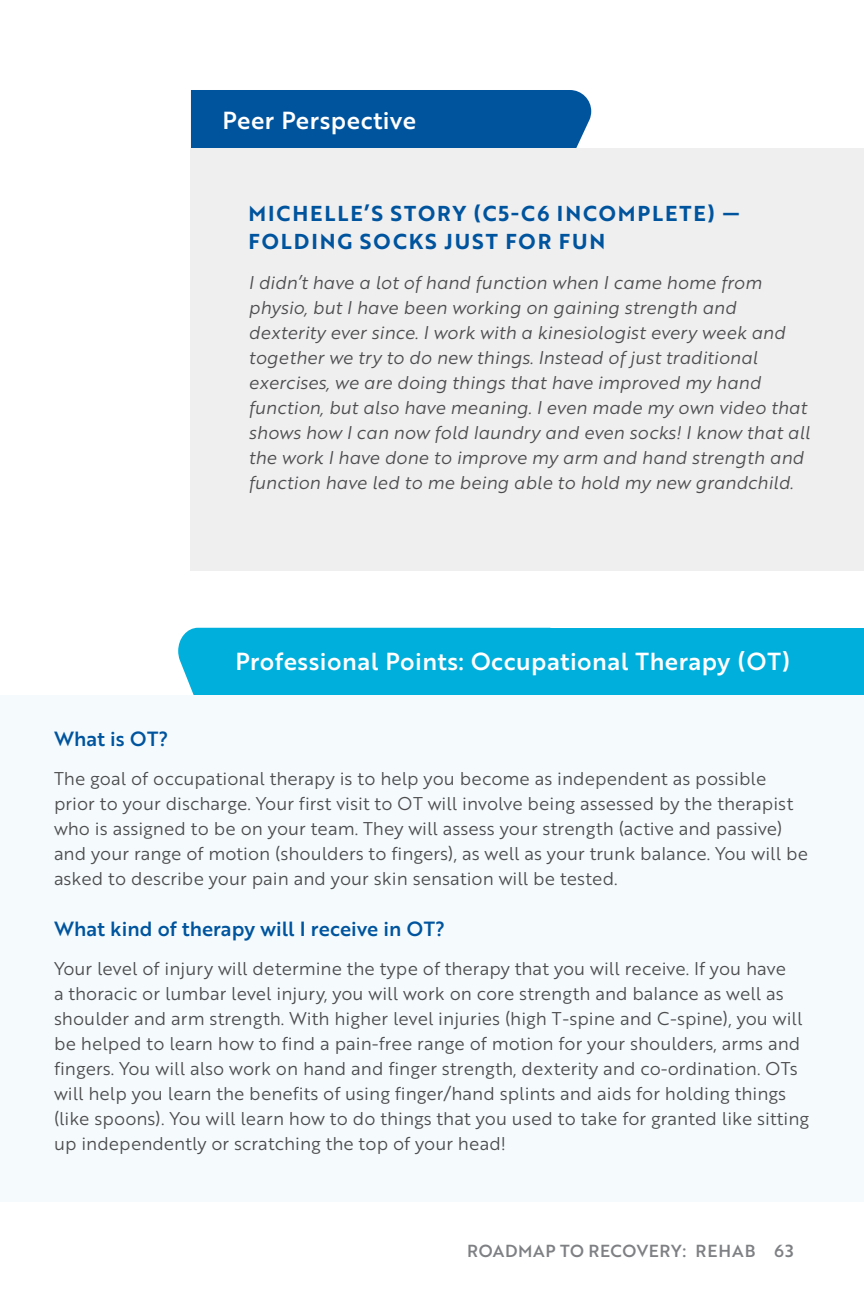
<style>
.page{position:relative;width:864px;height:1296px;background:#fff}
.page>*{position:absolute;margin:0;border:0;box-sizing:border-box;transform-origin:0 0}
.t1{font:24px "Brother 1816 Medium";letter-spacing:.02em;color:#fff}
.t2{font:21px/28px "Brother 1816 Bold";letter-spacing:.09em;color:#00549e}
.t3{font:20px "Brother 1816 Medium";color:#00549e}
.t4{font:18px/25px "Brother 1816 Book";color:#4d4d4f}
.t5{font:18px/25px "Brother 1816 Book Italic";color:#4d4d4f}
.t6{font:17px "Brother 1816 Medium";letter-spacing:.04em;color:#7e8083}
</style>
<div class="page">
<div style="left:178px;top:628px;width:361px;height:67px;background:#00afdb"></div>
<div style="left:539px;top:628px;width:325px;height:85px;background:#00afdb"></div>
<div style="left:0;top:695px;width:864px;height:507px;background:#f5fbfd"></div>
<div style="left:191px;top:90px;width:400px;height:59px;background:#00549e"></div>
<div style="left:191px;top:149px;width:673px;height:422px;background:#efeff0"></div>
<h1 class="t1" style="left:223px;top:102px;width:195px">Peer Perspective</h1>
<p class="t2" style="left:249px;top:199px;width:493px">MICHELLE’S STORY (C5-C6 INCOMPLETE) —<br>FOLDING SOCKS JUST FOR FUN</p>
<p class="t5" style="left:249px;top:269px;width:563px">I didn’t have a lot of hand function when I came home from physio, but I have been working on gaining strength and dexterity ever since. I work with a kinesiologist every week and together we try to do new things. Instead of just traditional exercises, we are doing things that have improved my hand function, but also have meaning. I even made my own video that shows how I can now fold laundry and even socks! I know that all the work I have done to improve my arm and hand strength and function have led to me being able to hold my new grandchild.</p>
<h1 class="t1" style="left:235px;top:644px;width:557px">Professional Points: Occupational Therapy (OT)</h1>
<p class="t3" style="left:54px;top:724px;width:116px">What is OT?</p>
<p class="t4" style="left:54px;top:766px;width:756px">The goal of occupational therapy is to help you become as independent as possible prior to your discharge. Your first visit to OT will involve being assessed by the therapist who is assigned to be on your team. They will assess your strength (active and passive) and your range of motion (shoulders to fingers), as well as your trunk balance. You will be asked to describe your pain and your skin sensation will be tested.</p>
<p class="t3" style="left:54px;top:914px;width:393px">What kind of therapy will I receive in OT?</p>
<p class="t4" style="left:54px;top:956px;width:757px">Your level of injury will determine the type of therapy that you will receive. If you have<br>a thoracic or lumbar level injury, you will work on core strength and balance as well as shoulder and arm strength. With higher level injuries (high T-spine and C-spine), you will be helped to learn how to find a pain-free range of motion for your shoulders, arms and fingers. You will also work on hand and finger strength, dexterity and co-ordination. OTs will help you learn the benefits of using finger/hand splints and aids for holding things (like spoons). You will learn how to do things that you used to take for granted like sitting up independently or scratching the top of your head!</p>
<p class="t6" style="left:467px;top:1238px;width:328px">ROADMAP TO RECOVERY: REHAB 63</p>
</div>
